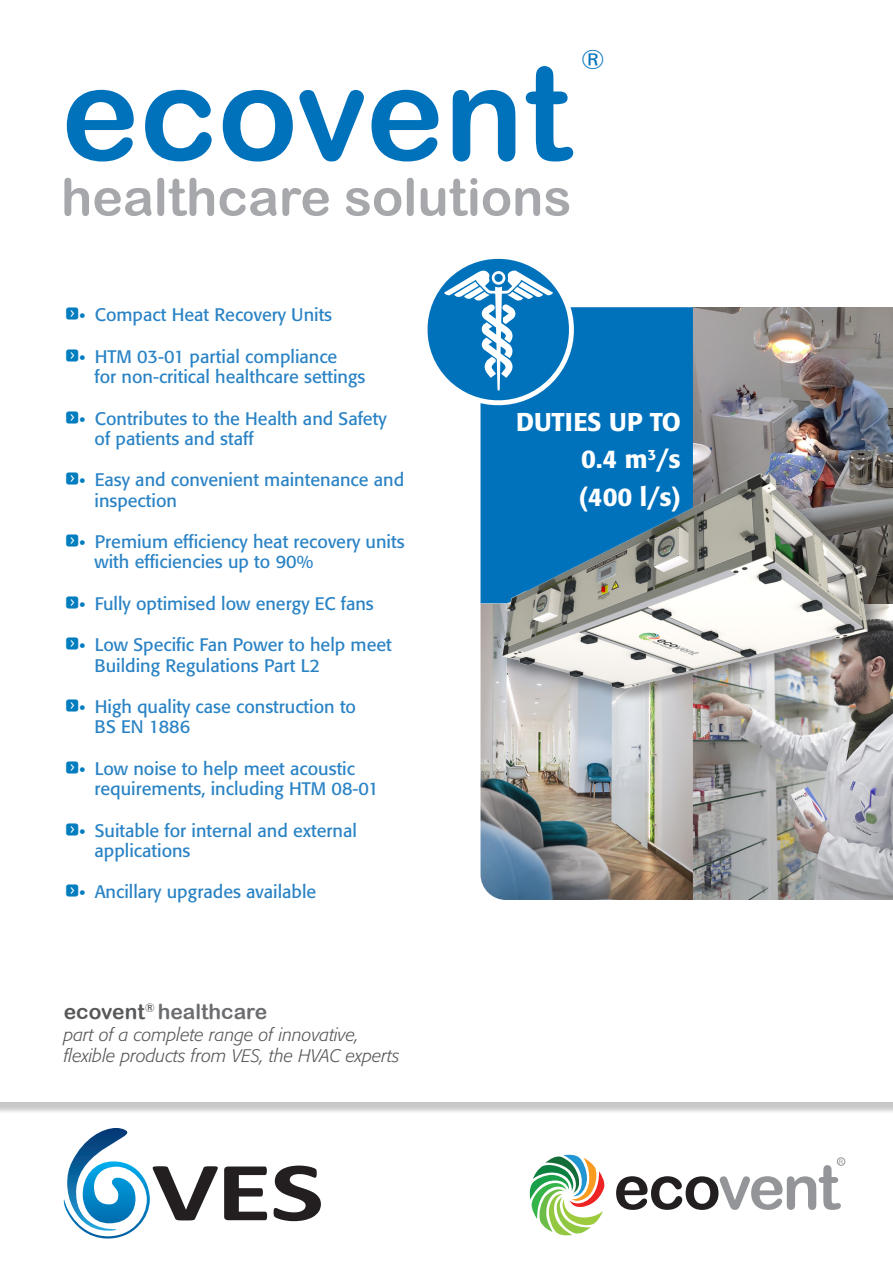
<style>
.page{position:relative;width:893px;height:1263px;background:#fff}
.page>*{position:absolute;margin:0;border:0;box-sizing:border-box;transform-origin:0 0}
.t1{font:132px "Arial Rounded MT Bold";color:#0072bc}
.t2{font:51.75px "Arial Rounded MT Bold";color:#a6a8ab}
.t3{font:300 condensed 27px "Formata";color:#0072bc;scale:1.07 1}
.Paragraph_Style_2{font:500 25.5px/37.5px "Formata";color:#fff;text-align:justify}
.t4{font:21px "Arial Rounded MT Bold";color:#6c6d70}
.t5{font:18px/20.2px "Formata";color:#2a83c5}
.t6{font:italic 300 18px/21.6px "Formata";color:#57585a}
.t7{font:6.15px "Arial";color:#939598}
.s1{font-family:"Button Bonus Rounded Negative";font-size:15px;color:#007dbe}
.s2{color:#57585a}
</style>
<div class="page">
<img style="left:693px;top:307px;width:200px;height:592px">
<div style="left:480px;top:307px;width:213px;height:141px;background:#0072bc"></div>
<img style="left:480px;top:775px;width:213px;height:125px">
<svg style="left:224px;top:1166px;width:43px;height:54px"></svg>
<svg style="left:274px;top:1165px;width:47px;height:56px"></svg>
<svg style="left:63px;top:1128px;width:155px;height:110px"></svg>
<div style="left:0;top:981px;width:893px;height:133px;background:#231f20;opacity:.25"></div>
<div style="left:0;top:977px;width:893px;height:124px;background:#fff"></div>
<img style="left:480px;top:448px;width:413px;height:327px">
<svg style="left:427px;top:258px;width:147px;height:148px"></svg>
<svg style="left:616px;top:1165px;width:225px;height:45px"></svg>
<svg style="left:530px;top:1154px;width:75px;height:81px"></svg>
<div style="left:837px;top:1157px;width:8px;height:8px;border:1px solid #939598;border-radius:50%"></div>
<p class="t1" style="left:61px;top:35px;width:511px">ecovent</p>
<p class="t2" style="left:61px;top:166px;width:512px">healthcare solutions</p>
<p class="t3" style="left:581px;top:44px;width:24px">®</p>
<p class="t5" style="left:65px;top:305px;width:269px"><span class="s1">f</span> Compact Heat Recovery Units</p>
<p class="t5" style="left:95px;top:346px;width:272px;text-indent:-30px"><span class="s1">f</span> HTM 03-01 partial compliance<br>for non-critical healthcare settings</p>
<p class="t5" style="left:95px;top:408px;width:294px;text-indent:-30px"><span class="s1">f</span> Contributes to the Health and Safety of patients and staff</p>
<p class="t5" style="left:95px;top:470px;width:311px;text-indent:-30px"><span class="s1">f</span> Easy and convenient maintenance and inspection</p>
<p class="t5" style="left:95px;top:532px;width:311px;text-indent:-30px"><span class="s1">f</span> Premium efficiency heat recovery units with efficiencies up to 90%</p>
<p class="t5" style="left:65px;top:593px;width:311px"><span class="s1">f</span> Fully optimised low energy EC fans</p>
<p class="t5" style="left:95px;top:635px;width:299px;text-indent:-30px"><span class="s1">f</span> Low Specific Fan Power to help meet<br>Building Regulations Part L2</p>
<p class="t5" style="left:95px;top:697px;width:263px;text-indent:-30px"><span class="s1">f</span> High quality case construction to<br>BS EN 1886</p>
<p class="t5" style="left:95px;top:758px;width:286px;text-indent:-30px"><span class="s1">f</span> Low noise to help meet acoustic requirements, including HTM 08-01</p>
<p class="t5" style="left:95px;top:820px;width:264px;text-indent:-30px"><span class="s1">f</span> Suitable for internal and external applications</p>
<p class="t5" style="left:65px;top:882px;width:253px"><span class="s1">f</span> Ancillary upgrades available</p>
<p class="t4" style="left:64px;top:999px;width:205px"><span class="s2">ecovent</span><sup>®</sup> healthcare</p>
<p class="t6" style="left:64px;top:1024px;width:337px">part of a complete range of innovative, flexible products from VES, the HVAC experts</p>
<p class="Paragraph_Style_2" style="left:579px;top:403px;width:103px;text-indent:-63px">DUTIES UP TO 0.4 m<sup>3</sup>/s (400 l/s)</p>
<p class="t7" style="left:839px;top:1158px;width:6px">R</p>
</div>
